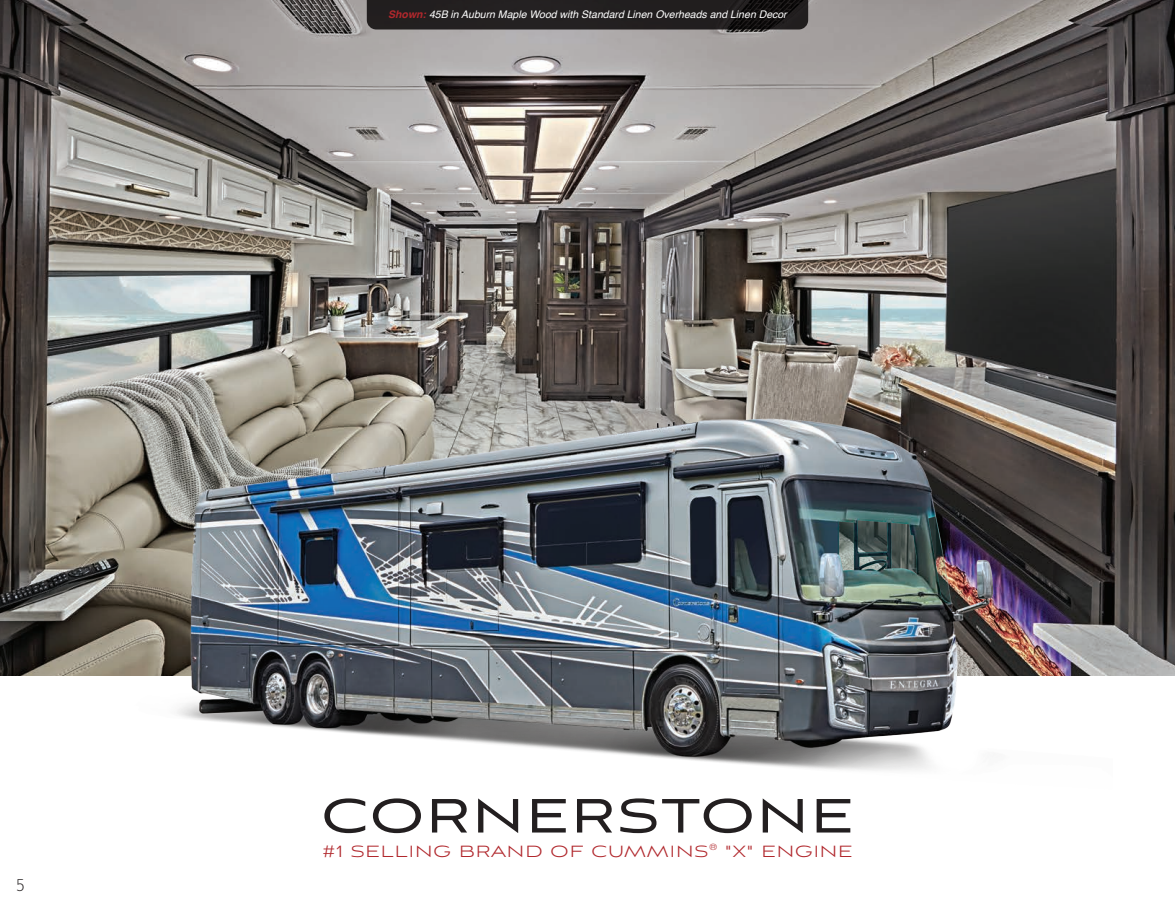
<style>
.page{position:relative;width:1175px;height:905px;background:#fff}
.page>*{position:absolute;margin:0;border:0;box-sizing:border-box;transform-origin:0 0}
.t1{font:60px "Aviano Sans";letter-spacing:.04em;color:#231f20}
.t2{font:300 20.25px "Aviano Sans";letter-spacing:.05em;color:#b1282d}
.t3{font:300 18px "Josefin Sans";color:#231f20}
.t4{font:italic 10.5px "Helvetica";color:#fff}
.s1{font-weight:700;color:#b1282d}
</style>
<div class="page">
<img style="left:0;top:0;width:1174px;height:675px">
<img style="left:53px;top:230px;width:1059px;height:541px">
<svg style="left:367px;top:0;width:441px;height:29px;background:#201d1e"></svg>
<p class="t4" style="left:388px;top:6px;width:400px"><span class="s1">Shown:</span> 45B in Auburn Maple Wood with Standard Linen Overheads and Linen Decor</p>
<h3 class="t3" style="left:16px;top:871px;width:11px">5</h3>
<h1 class="t1" style="left:321px;top:787px;width:533px">CORNERSTONE</h1>
<h2 class="t2" style="left:322px;top:841px;width:531px">#1 SELLING BRAND OF CUMMINS<sup>®</sup> "X" ENGINE</h2>
</div>
